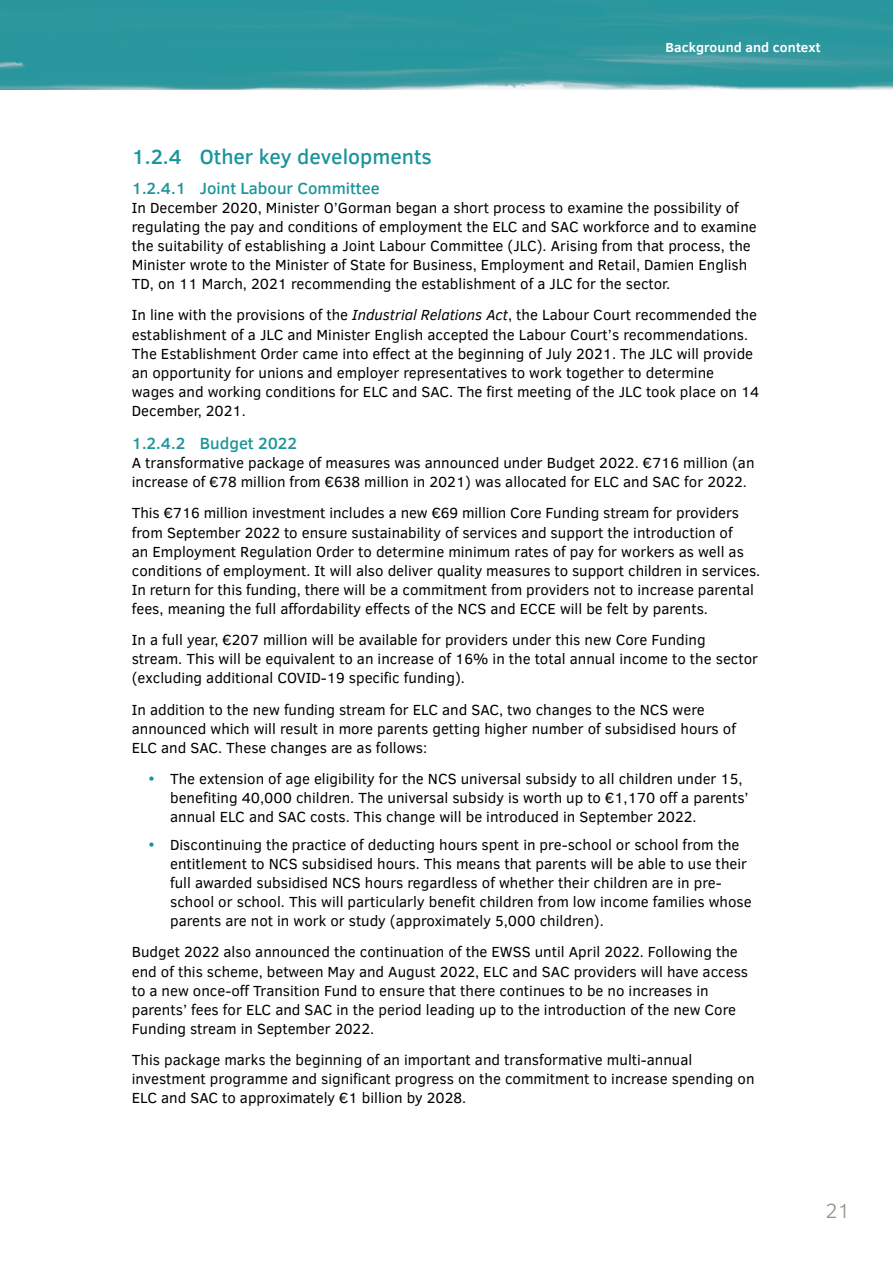
<style>
.page{position:relative;width:893px;height:1263px;background:#fff}
.page>*{position:absolute;margin:0;border:0;box-sizing:border-box;transform-origin:0 0}
.t1{font:500 21px "Clear Sans";color:#1b959b}
.t2{font:300 21px "Clear Sans";color:#959485}
.t3{font:500 16.5px "Clear Sans";color:#1b959b}
.Body{font:15px/19.2px "Clear Sans";color:#000}
.Bullets{font:15px/19px "Clear Sans";color:#000}
.t4{font:700 13.5px "Clear Sans";letter-spacing:.01em;color:#fff}
.s1{font-style:italic}
.s2{font-weight:700;color:#1b959b}
</style>
<div class="page">
<img style="left:0;top:0;width:893px;height:89px">
<p class="t4" style="left:665px;top:38px;width:157px">Background and context</p>
<p class="t1" style="left:132px;top:142px;width:302px">1.2.4 Other key developments</p>
<p class="t3" style="left:132px;top:176px;width:249px">1.2.4.1 Joint Labour Committee</p>
<p class="Body" style="left:132px;top:198px;width:626px">In December 2020, Minister O’Gorman began a short process to examine the possibility of regulating the pay and conditions of employment the ELC and SAC workforce and to examine the suitability of establishing a Joint Labour Committee (JLC). Arising from that process, the Minister wrote to the Minister of State for Business, Employment and Retail, Damien English TD, on 11 March, 2021 recommending the establishment of a JLC for the sector.</p>
<p class="Body" style="left:132px;top:305px;width:629px">In line with the provisions of the <span class="s1">Industrial Relations Act</span>, the Labour Court recommended the establishment of a JLC and Minister English accepted the Labour Court’s recommendations.<br>The Establishment Order came into effect at the beginning of July 2021. The JLC will provide an opportunity for unions and employer representatives to work together to determine wages and working conditions for ELC and SAC. The first meeting of the JLC took place on 14<br>December, 2021.</p>
<p class="t3" style="left:132px;top:432px;width:167px">1.2.4.2 Budget 2022</p>
<p class="Body" style="left:132px;top:453px;width:624px">A transformative package of measures was announced under Budget 2022. €716 million (an increase of €78 million from €638 million in 2021) was allocated for ELC and SAC for 2022.</p>
<p class="Body" style="left:132px;top:503px;width:630px">This €716 million investment includes a new €69 million Core Funding stream for providers from September 2022 to ensure sustainability of services and support the introduction of<br>an Employment Regulation Order to determine minimum rates of pay for workers as well as conditions of employment. It will also deliver quality measures to support children in services.<br>In return for this funding, there will be a commitment from providers not to increase parental fees, meaning the full affordability effects of the NCS and ECCE will be felt by parents.</p>
<p class="Body" style="left:132px;top:630px;width:628px">In a full year, €207 million will be available for providers under this new Core Funding stream. This will be equivalent to an increase of 16% in the total annual income to the sector (excluding additional COVID-19 specific funding).</p>
<p class="Body" style="left:132px;top:700px;width:606px">In addition to the new funding stream for ELC and SAC, two changes to the NCS were announced which will result in more parents getting higher number of subsidised hours of<br>ELC and SAC. These changes are as follows:</p>
<p class="Bullets" style="left:170px;top:769px;width:580px;text-indent:-21px"><span class="s2">•</span> The extension of age eligibility for the NCS universal subsidy to all children under 15, benefiting 40,000 children. The universal subsidy is worth up to €1,170 off a parents’ annual ELC and SAC costs. This change will be introduced in September 2022.</p>
<p class="Bullets" style="left:170px;top:835px;width:583px;text-indent:-21px"><span class="s2">•</span> Discontinuing the practice of deducting hours spent in pre-school or school from the entitlement to NCS subsidised hours. This means that parents will be able to use their full awarded subsidised NCS hours regardless of whether their children are in pre&shy;school or school. This will particularly benefit children from low income families whose parents are not in work or study (approximately 5,000 children).</p>
<p class="Body" style="left:132px;top:942px;width:618px">Budget 2022 also announced the continuation of the EWSS until April 2022. Following the end of this scheme, between May and August 2022, ELC and SAC providers will have access to a new once-off Transition Fund to ensure that there continues to be no increases in parents’ fees for ELC and SAC in the period leading up to the introduction of the new Core Funding stream in September 2022.</p>
<p class="Body" style="left:132px;top:1050px;width:624px">This package marks the beginning of an important and transformative multi-annual investment programme and significant progress on the commitment to increase spending on<br>ELC and SAC to approximately €1 billion by 2028.</p>
<h1 class="t2" style="left:825px;top:1196px;width:26px">21</h1>
</div>
